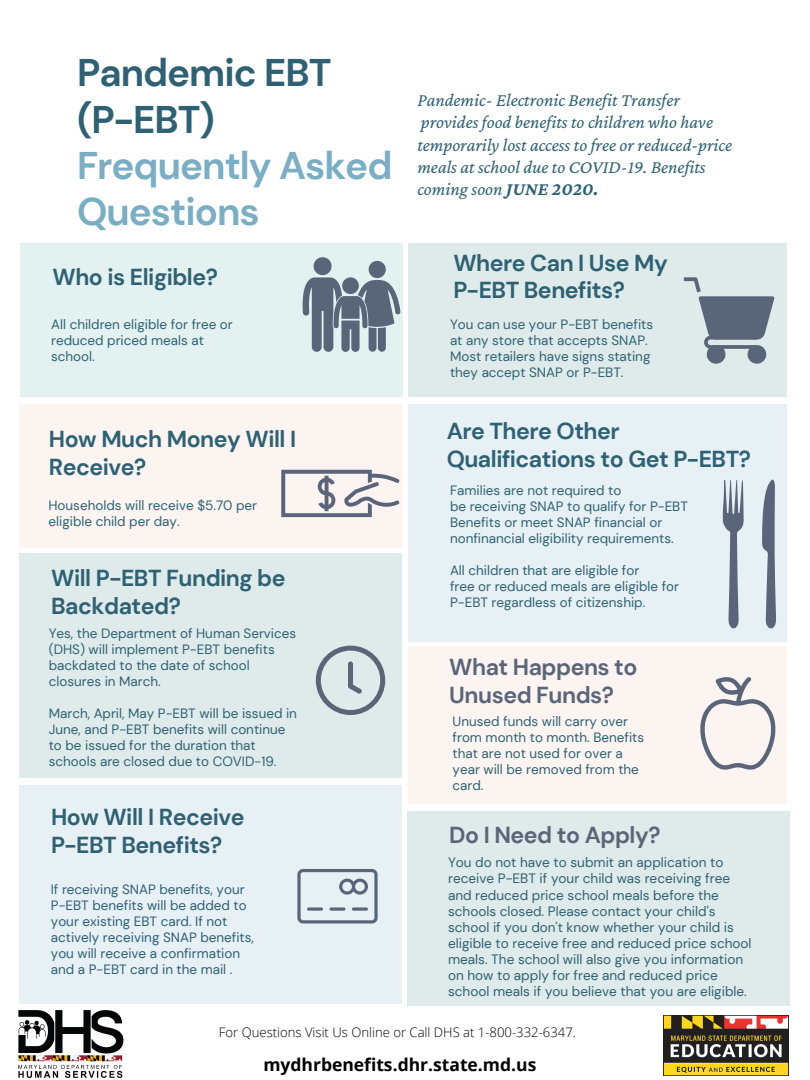
<style>
.page{position:relative;width:810px;height:1080px;background:#fff}
.page>*{position:absolute;margin:0;border:0;box-sizing:border-box;transform-origin:0 0}
.t1{font:700 38.5px/46.2px "DM Sans";letter-spacing:-.025em;color:#79aec4}
.t2{font:700 38.5px/46.2px "DM Sans";letter-spacing:-.025em;color:#2e6173}
.t3{font:700 23.06px/27.6px "DM Sans";letter-spacing:-.02em;color:#2e6173}
.t4{font:700 23.06px/27.6px "DM Sans";letter-spacing:-.02em;color:#5b6579}
.t5{font:italic 18.62px/22.1px "Crimson Pro";color:#2e6173}
.t6{font:700 17.5px "Open Sans";color:#000}
.t7{font:13.56px/16.1px "DM Sans";color:#2e6173}
.t8{font:13.5px/15.9px "DM Sans";color:#2e6173}
.t9{font:300 13.12px "Open Sans";color:#000}
.s1{font-weight:700}
</style>
<div class="page">
<div style="left:20px;top:404px;width:382px;height:143px;background:#fcf4f1"></div>
<div style="left:408px;top:244px;width:379px;height:153px;background:#dfebea"></div>
<div style="left:408px;top:404px;width:379px;height:238px;background:#e7f0f4"></div>
<div style="left:20px;top:553px;width:382px;height:225px;background:#dfebea"></div>
<div style="left:408px;top:646px;width:379px;height:158px;background:#fcf4f1"></div>
<div style="left:20px;top:785px;width:382px;height:219px;background:#e7f0f4"></div>
<div style="left:20px;top:244px;width:382px;height:153px;background:#e3f2f1"></div>
<svg style="left:316px;top:646px;width:69px;height:69px"></svg>
<svg style="left:303px;top:257px;width:98px;height:95px"></svg>
<svg style="left:297px;top:869px;width:81px;height:55px"></svg>
<svg style="left:700px;top:677px;width:76px;height:93px"></svg>
<svg style="left:281px;top:470px;width:119px;height:47px"></svg>
<svg style="left:684px;top:277px;width:90px;height:87px"></svg>
<svg style="left:723px;top:480px;width:21px;height:148px"></svg>
<svg style="left:762px;top:480px;width:14px;height:148px"></svg>
<div style="left:408px;top:811px;width:382px;height:194px;background:#dfebea"></div>
<img style="left:664px;top:1015px;width:124px;height:61px">
<img style="left:18px;top:1010px;width:106px;height:68px">
<h1 class="t2" style="left:77px;top:50px;width:256px">Pandemic EBT (P-EBT)</h1>
<h1 class="t1" style="left:77px;top:142px;width:317px">Frequently Asked<br>Questions</h1>
<h2 class="t3" style="left:53px;top:263px;width:167px">Who is Eligible?</h2>
<p class="t8" style="left:51px;top:317px;width:183px">All children eligible for free or reduced priced meals at school.</p>
<h2 class="t3" style="left:49px;top:425px;width:249px">How Much Money Will I<br>Receive?</h2>
<p class="t8" style="left:48px;top:497px;width:210px">Households will receive $5.70 per eligible child per day.</p>
<h2 class="t3" style="left:51px;top:565px;width:236px">Will P-EBT Funding be<br>Backdated?</h2>
<p class="t8" style="left:49px;top:625px;width:249px">Yes, the Department of Human Services (DHS) will implement P-EBT benefits backdated to the date of school closures in March.</p>
<p class="t8" style="left:49px;top:705px;width:250px">March, April, May P-EBT will be issued in June, and P-EBT benefits will continue to be issued for the duration that schools are closed due to COVID-19.</p>
<h2 class="t3" style="left:51px;top:804px;width:195px">How Will I Receive<br>P-EBT Benefits?</h2>
<p class="t8" style="left:51px;top:882px;width:205px">If receiving SNAP benefits, your<br>P-EBT benefits will be added to your existing EBT card. If not actively receiving SNAP benefits, you will receive a confirmation and a P-EBT card in the mail .</p>
<h3 class="t5" style="left:417px;top:89px;width:316px">Pandemic- Electronic Benefit Transfer provides food benefits to children who have temporarily lost access to free or reduced-price meals at school due to COVID-19. Benefits coming soon <span class="s1">JUNE 2020.</span></h3>
<h2 class="t3" style="left:453px;top:249px;width:216px">Where Can I Use My<br>P-EBT Benefits?</h2>
<p class="t8" style="left:450px;top:317px;width:205px">You can use your P-EBT benefits at any store that accepts SNAP.<br>Most retailers have signs stating they accept SNAP or P-EBT.</p>
<h2 class="t3" style="left:447px;top:418px;width:306px">Are There Other<br>Qualifications to Get P-EBT?</h2>
<p class="t8" style="left:450px;top:483px;width:239px">Families are not required to<br>be receiving SNAP to qualify for P-EBT Benefits or meet SNAP financial or nonfinancial eligibility requirements.</p>
<p class="t8" style="left:450px;top:563px;width:231px">All children that are eligible for<br>free or reduced meals are eligible for<br>P-EBT regardless of citizenship.</p>
<h2 class="t4" style="left:449px;top:653px;width:190px">What Happens to<br>Unused Funds?</h2>
<p class="t8" style="left:453px;top:713px;width:193px">Unused funds will carry over from month to month. Benefits that are not used for over a year will be removed from the card.</p>
<h2 class="t4" style="left:449px;top:821px;width:213px">Do I Need to Apply?</h2>
<p class="t7" style="left:448px;top:855px;width:305px">You do not have to submit an application to receive P-EBT if your child was receiving free and reduced price school meals before the schools closed. Please contact your child's school if you don't know whether your child is eligible to receive free and reduced price school meals. The school will also give you information on how to apply for free and reduced price school meals if you believe that you are eligible.</p>
<p class="t9" style="left:219px;top:1023px;width:359px">For Questions Visit Us Online or Call DHS at 1-800-332-6347.</p>
<p class="t6" style="left:263px;top:1053px;width:275px">mydhrbenefits.dhr.state.md.us</p>
</div>
